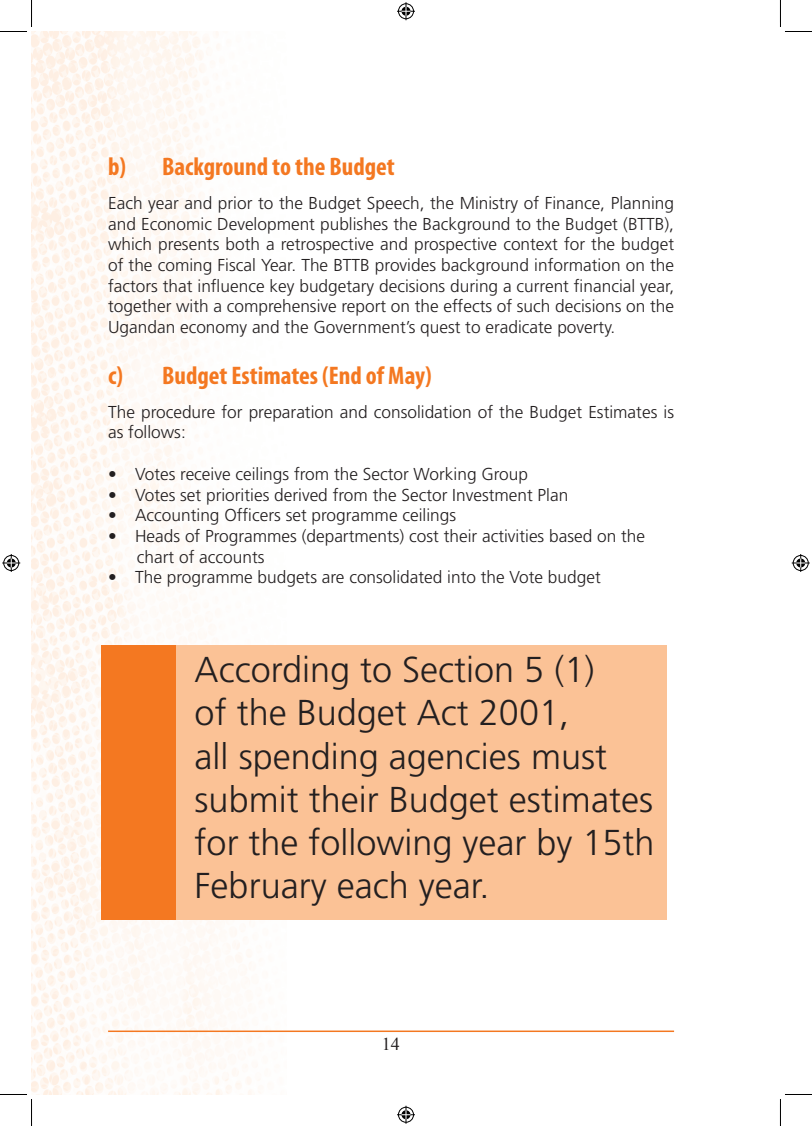
<style>
.page{position:relative;width:812px;height:1126px;background:#fff}
.page>*{position:absolute;margin:0;border:0;box-sizing:border-box;transform-origin:0 0}
.t1{font:300 36px/43.2px "Frutiger";color:#231f20}
.t2{font:700 condensed 25.5px "Myriad Pro";color:#f47821}
.t3{font:18px "Times New Roman";color:#231f20}
.t4{font:300 17.25px/20.7px "Frutiger";color:#231f20}
</style>
<div class="page">
<img style="left:32px;top:32px;width:254px;height:1062px">
<hr style="left:108px;top:1031px;width:566px;height:1px;background:#f47821">
<div style="left:101px;top:645px;width:565px;height:275px;background:#fbc296"></div>
<div style="left:101px;top:645px;width:75px;height:275px;background:#f47821"></div>
<svg style="left:0;top:0;width:32px;height:32px"></svg>
<svg style="left:0;top:1094px;width:32px;height:32px"></svg>
<svg style="left:780px;top:0;width:31px;height:32px"></svg>
<svg style="left:780px;top:1094px;width:31px;height:32px"></svg>
<svg style="left:397px;top:2px;width:18px;height:18px"></svg>
<svg style="left:397px;top:1106px;width:18px;height:18px"></svg>
<svg style="left:2px;top:554px;width:18px;height:18px"></svg>
<svg style="left:791px;top:554px;width:18px;height:18px"></svg>
<h2 class="t2" style="left:108px;top:151px;width:288px">b) Background to the Budget</h2>
<p class="t4" style="left:108px;top:193px;width:567px;text-align:justify">Each year and prior to the Budget Speech, the Ministry of Finance, Planning and Economic Development publishes the Background to the Budget (BTTB), which presents both a retrospective and prospective context for the budget of the coming Fiscal Year. The BTTB provides background information on the factors that influence key budgetary decisions during a current financial year, together with a comprehensive report on the effects of such decisions on the Ugandan economy and the Government’s quest to eradicate poverty.</p>
<h2 class="t2" style="left:108px;top:360px;width:325px">c) Budget Estimates (End of May)</h2>
<p class="t4" style="left:108px;top:402px;width:567px">The procedure for preparation and consolidation of the Budget Estimates is as follows:</p>
<p class="t4" style="left:108px;top:464px;width:421px">• Votes receive ceilings from the Sector Working Group</p>
<p class="t4" style="left:108px;top:485px;width:461px">• Votes set priorities derived from the Sector Investment Plan</p>
<p class="t4" style="left:108px;top:505px;width:349px">• Accounting Officers set programme ceilings</p>
<p class="t4" style="left:137px;top:526px;width:509px;text-indent:-29px">• Heads of Programmes (departments) cost their activities based on the chart of accounts</p>
<p class="t4" style="left:108px;top:567px;width:494px">• The programme budgets are consolidated into the Vote budget</p>
<h1 class="t1" style="left:194px;top:649px;width:461px">According to Section 5 (1)<br>of the Budget Act 2001,<br>all spending agencies must submit their Budget estimates for the following year by 15th<br>February each year.</h1>
<p class="t3" style="left:381px;top:1032px;width:9px">14</p>
</div>
